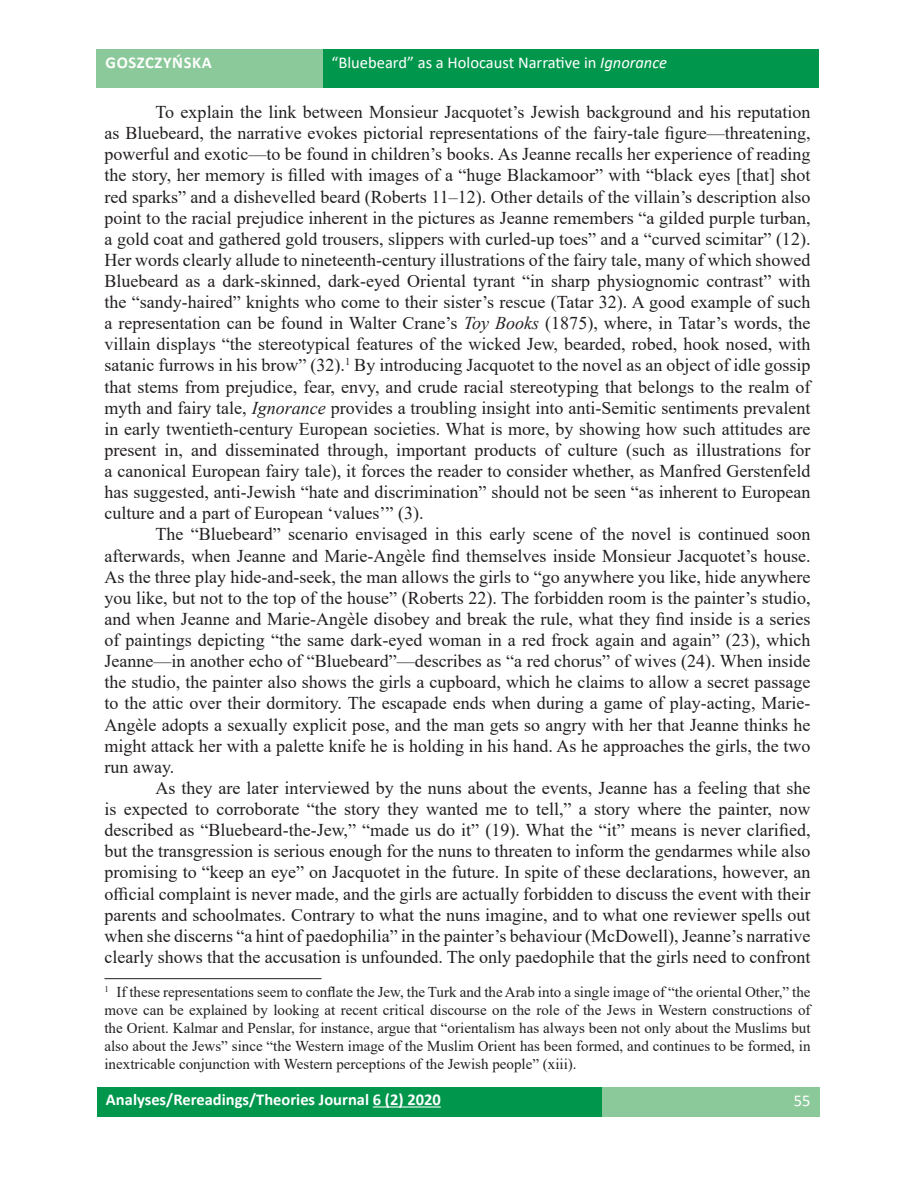
<style>
.page{position:relative;width:915px;height:1187px;background:#fff}
.page>*{position:absolute;margin:0;border:0;box-sizing:border-box;transform-origin:0 0}
.t1{font:18px/21.1px "Times New Roman";color:#231f20;text-align:justify}
.t2{font:16.5px "Calibri";color:#fff}
.t3{font:700 16.5px "Calibri";color:#fff}
.t4{font:700 16.5px "Calibri";letter-spacing:.04em;color:#fff}
.t5{font:15px/18px "Times New Roman";color:#231f20;text-align:justify}
.s1{font-style:italic}
</style>
<div class="page">
<div style="left:601px;top:1087px;width:217px;height:29px;background:#8cc99a"></div>
<div style="left:97px;top:1087px;width:504px;height:29px;background:#00974d"></div>
<hr style="left:373px;top:1106px;width:67px;height:1px;background:#fff">
<div style="left:97px;top:49px;width:226px;height:38px;background:#8cc99a"></div>
<div style="left:323px;top:49px;width:495px;height:38px;background:#00974d"></div>
<hr style="left:104px;top:978px;width:217px;height:1px;background:#231f20">
<p class="t4" style="left:105px;top:50px;width:108px">GOSZCZYŃSKA</p>
<p class="t2" style="left:331px;top:51px;width:337px">“Bluebeard” as a Holocaust Narrative in <span class="s1">Ignorance</span></p>
<p class="t1" style="left:104px;top:101px;width:707px;text-indent:51px">To explain the link between Monsieur Jacquotet’s Jewish background and his reputation as Bluebeard, the narrative evokes pictorial representations of the fairy-tale figure—threatening, powerful and exotic—to be found in children’s books. As Jeanne recalls her experience of reading the story, her memory is filled with images of a “huge Blackamoor” with “black eyes [that] shot red sparks” and a dishevelled beard (Roberts 11–12). Other details of the villain’s description also point to the racial prejudice inherent in the pictures as Jeanne remembers “a gilded purple turban, a gold coat and gathered gold trousers, slippers with curled-up toes” and a “curved scimitar” (12).<br>Her words clearly allude to nineteenth-century illustrations of the fairy tale, many of which showed Bluebeard as a dark-skinned, dark-eyed Oriental tyrant “in sharp physiognomic contrast” with the “sandy-haired” knights who come to their sister’s rescue (Tatar 32). A good example of such a representation can be found in Walter Crane’s <span class="s1">Toy Books</span> (1875), where, in Tatar’s words, the villain displays “the stereotypical features of the wicked Jew, bearded, robed, hook nosed, with satanic furrows in his brow” (32).<sup>1</sup> By introducing Jacquotet to the novel as an object of idle gossip that stems from prejudice, fear, envy, and crude racial stereotyping that belongs to the realm of myth and fairy tale, <span class="s1">Ignorance</span> provides a troubling insight into anti-Semitic sentiments prevalent in early twentieth-century European societies. What is more, by showing how such attitudes are present in, and disseminated through, important products of culture (such as illustrations for a canonical European fairy tale), it forces the reader to consider whether, as Manfred Gerstenfeld has suggested, anti-Jewish “hate and discrimination” should not be seen “as inherent to European culture and a part of European ‘values’” (3).</p>
<p class="t1" style="left:104px;top:523px;width:707px;text-indent:51px">The “Bluebeard” scenario envisaged in this early scene of the novel is continued soon afterwards, when Jeanne and Marie-Angèle find themselves inside Monsieur Jacquotet’s house.<br>As the three play hide-and-seek, the man allows the girls to “go anywhere you like, hide anywhere you like, but not to the top of the house” (Roberts 22). The forbidden room is the painter’s studio, and when Jeanne and Marie-Angèle disobey and break the rule, what they find inside is a series of paintings depicting “the same dark-eyed woman in a red frock again and again” (23), which Jeanne—in another echo of “Bluebeard”—describes as “a red chorus” of wives (24). When inside the studio, the painter also shows the girls a cupboard, which he claims to allow a secret passage to the attic over their dormitory. The escapade ends when during a game of play-acting, Marie-Angèle adopts a sexually explicit pose, and the man gets so angry with her that Jeanne thinks he might attack her with a palette knife he is holding in his hand. As he approaches the girls, the two run away.</p>
<p class="t1" style="left:104px;top:776px;width:707px;text-indent:51px">As they are later interviewed by the nuns about the events, Jeanne has a feeling that she is expected to corroborate “the story they wanted me to tell,” a story where the painter, now described as “Bluebeard-the-Jew,” “made us do it” (19). What the “it” means is never clarified, but the transgression is serious enough for the nuns to threaten to inform the gendarmes while also promising to “keep an eye” on Jacquotet in the future. In spite of these declarations, however, an official complaint is never made, and the girls are actually forbidden to discuss the event with their parents and schoolmates. Contrary to what the nuns imagine, and to what one reviewer spells out when she discerns “a hint of paedophilia” in the painter’s behaviour (McDowell), Jeanne’s narrative clearly shows that the accusation is unfounded. The only paedophile that the girls need to confront</p>
<p class="t5" style="left:104px;top:982px;width:707px"><sup>1</sup> If these representations seem to conflate the Jew, the Turk and the Arab into a single image of “the oriental Other,” the move can be explained by looking at recent critical discourse on the role of the Jews in Western constructions of the Orient. Kalmar and Penslar, for instance, argue that “orientalism has always been not only about the Muslims but also about the Jews” since “the Western image of the Muslim Orient has been formed, and continues to be formed, in inextricable conjunction with Western perceptions of the Jewish people” (xiii).</p>
<p class="t3" style="left:106px;top:1087px;width:336px">Analyses/Rereadings/Theories Journal 6 (2) 2020</p>
<p class="t2" style="left:793px;top:1088px;width:18px">55</p>
</div>
